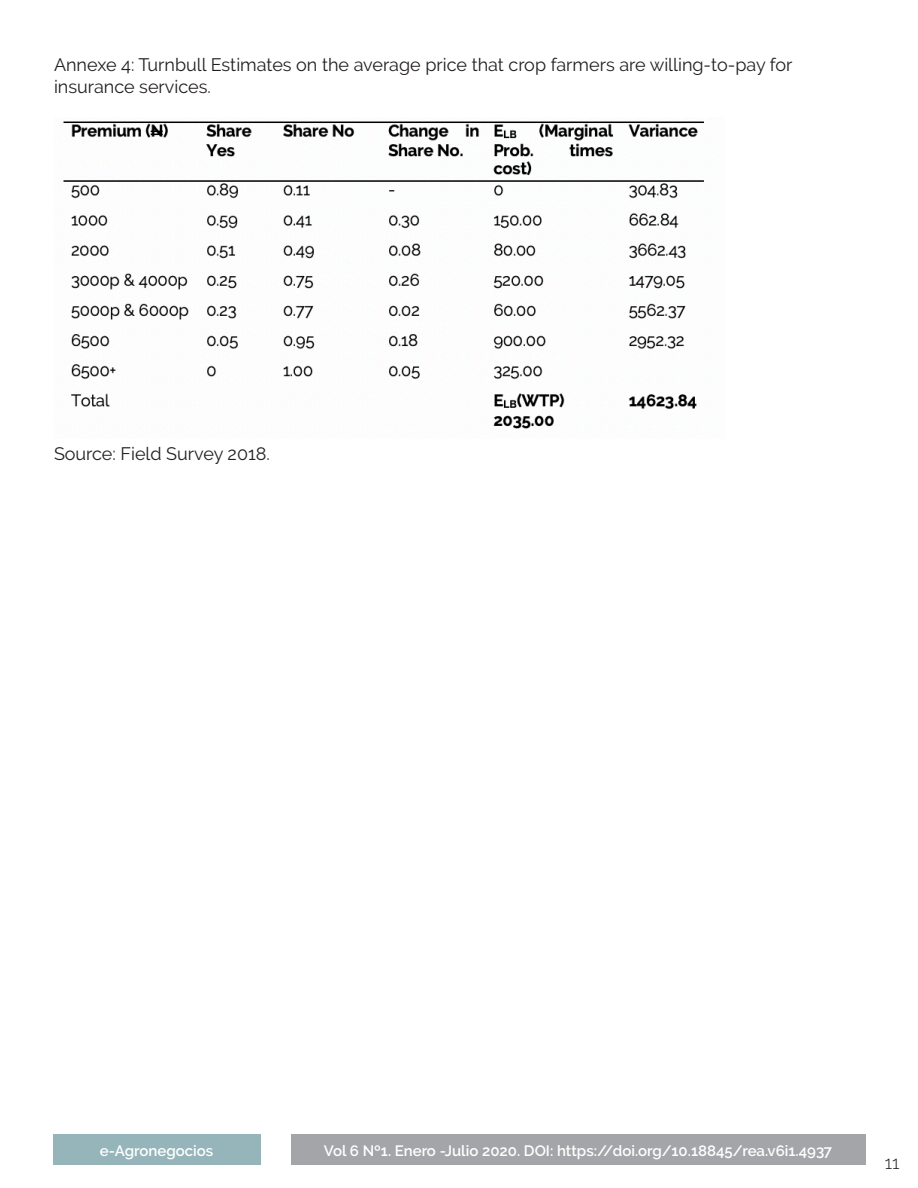
<style>
.page{position:relative;width:918px;height:1188px;background:#fff}
.page>*{position:absolute;margin:0;border:0;box-sizing:border-box;transform-origin:0 0}
.cuerpo{font:18px "Raleway";color:#231f20}
.t1{font:300 18px "Raleway";color:#231f20}
.t2{font:600 15px "Raleway";color:#fff}
</style>
<div class="page">
<div style="left:53px;top:1134px;width:207px;height:31px;background:#95b5ba"></div>
<div style="left:291px;top:1134px;width:574px;height:31px;background:#a4a5a9"></div>
<img style="left:63px;top:121px;width:641px;height:308px">
<p class="cuerpo" style="left:54px;top:54px;width:740px">Annexe 4: Turnbull Estimates on the average price that crop farmers are willing-to-pay for</p>
<p class="cuerpo" style="left:54px;top:76px;width:159px">insurance services.</p>
<p class="cuerpo" style="left:54px;top:443px;width:217px">Source: Field Survey 2018.</p>
<p class="t2" style="left:100px;top:1142px;width:115px">e-Agronegocios</p>
<p class="t2" style="left:324px;top:1142px;width:510px">Vol 6 Nº1. Enero -Julio 2020. DOI: https://doi.org/10.18845/rea.v6i1.4937</p>
<p class="t1" style="left:885px;top:1153px;width:16px">11</p>
</div>
